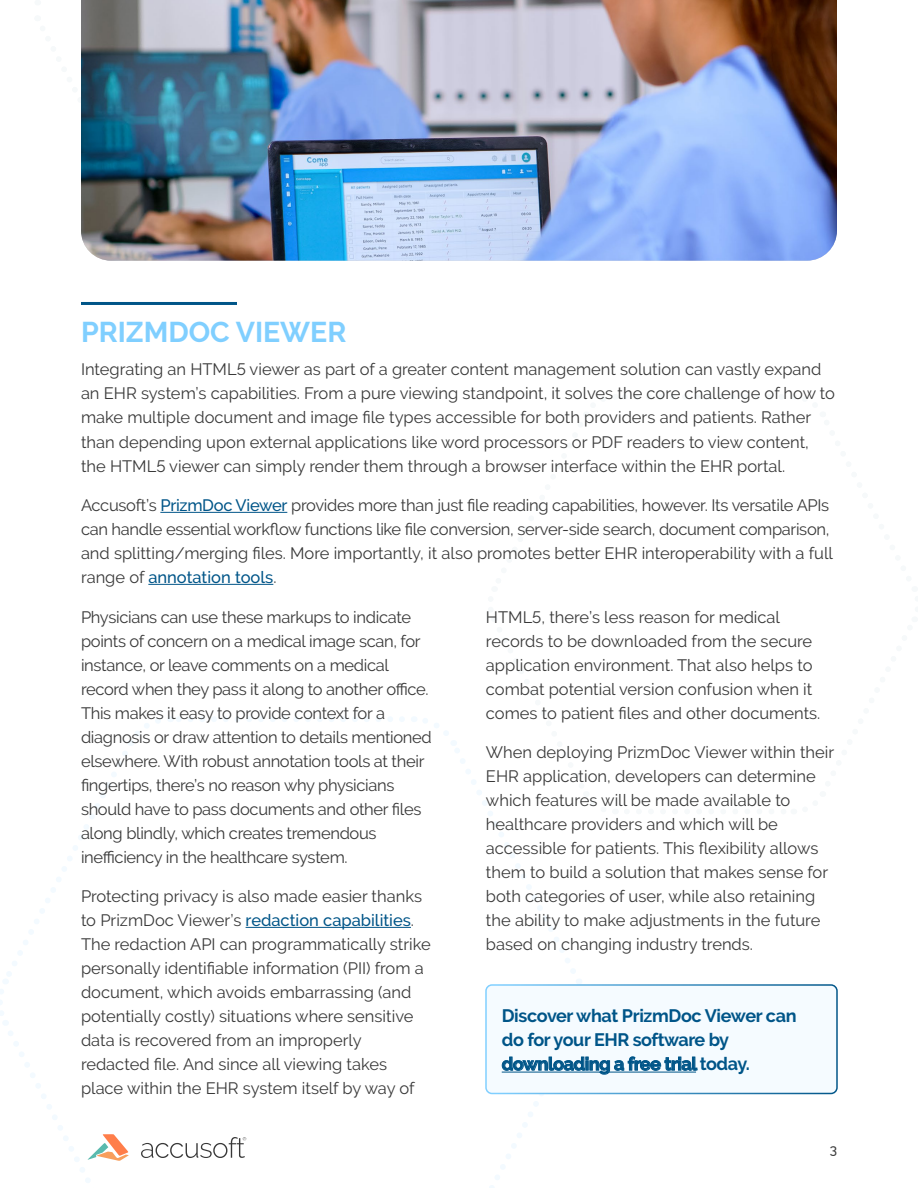
<style>
.page{position:relative;width:918px;height:1188px;background:#fff}
.page>*{position:absolute;margin:0;border:0;box-sizing:border-box;transform-origin:0 0}
.t1{font:700 28.5px "Raleway";color:#80cfff}
.t2{font:700 18px/24px "Raleway";letter-spacing:-.025em;color:#058}
.t3{font:16.5px/24px "Raleway";color:#393939}
.t4{font:16.5px/24px "Raleway";letter-spacing:-.02em;color:#393939}
.t5{font:500 13.5px "Raleway";color:#393939}
.s1{font-weight:500;color:#058}
</style>
<div class="page">
<svg style="left:0;top:717px;width:402px;height:466px"></svg>
<hr style="left:81px;top:302px;width:156px;height:3px;background:#058">
<hr style="left:160px;top:512px;width:127px;height:1px;background:#058">
<hr style="left:148px;top:584px;width:125px;height:1px;background:#058">
<img style="left:81px;top:0;width:756px;height:261px">
<hr style="left:246px;top:927px;width:165px;height:1px;background:#058">
<div style="left:486px;top:985px;width:351px;height:108px;background:#f5fbff;border-radius:6px"></div>
<hr style="left:502px;top:1072px;width:194px;height:1px;background:#058">
<div style="left:485px;top:984px;width:353px;height:110px;border:2px solid #fff;border-radius:6px"></div>
<h1 class="t1" style="left:81px;top:316px;width:267px">PRIZMDOC VIEWER</h1>
<p class="t3" style="left:81px;top:358px;width:756px">Integrating an HTML5 viewer as part of a greater content management solution can vastly expand an EHR system’s capabilities. From a pure viewing standpoint, it solves the core challenge of how to make multiple document and image file types accessible for both providers and patients. Rather than depending upon external applications like word processors or PDF readers to view content, the HTML5 viewer can simply render them through a browser interface within the EHR portal.</p>
<p class="t4" style="left:81px;top:493px;width:754px">Accusoft’s <span class="s1">PrizmDoc Viewer</span> provides more than just file reading capabilities, however. Its versatile APIs can handle essential workflow functions like file conversion, server-side search, document comparison, and splitting/merging files. More importantly, it also promotes better EHR interoperability with a full range of <span class="s1">annotation tools</span>.</p>
<p class="t4" style="left:81px;top:605px;width:352px">Physicians can use these markups to indicate points of concern on a medical image scan, for instance, or leave comments on a medical record when they pass it along to another office.<br>This makes it easy to provide context for a diagnosis or draw attention to details mentioned elsewhere. With robust annotation tools at their fingertips, there’s no reason why physicians should have to pass documents and other files along blindly, which creates tremendous inefficiency in the healthcare system.</p>
<p class="t3" style="left:81px;top:884px;width:351px">Protecting privacy is also made easier thanks to PrizmDoc Viewer’s <span class="s1">redaction capabilities</span>.<br>The redaction API can programmatically strike personally identifiable information (PII) from a document, which avoids embarrassing (and potentially costly) situations where sensitive data is recovered from an improperly redacted file. And since all viewing takes place within the EHR system itself by way of</p>
<p class="t3" style="left:486px;top:605px;width:336px">HTML5, there’s less reason for medical records to be downloaded from the secure application environment. That also helps to combat potential version confusion when it comes to patient files and other documents.</p>
<p class="t3" style="left:486px;top:740px;width:350px">When deploying PrizmDoc Viewer within their EHR application, developers can determine which features will be made available to healthcare providers and which will be accessible for patients. This flexibility allows them to build a solution that makes sense for both categories of user, while also retaining the ability to make adjustments in the future based on changing industry trends.</p>
<p class="t2" style="left:502px;top:1004px;width:296px">Discover what PrizmDoc Viewer can do for your EHR software by downloading a free trial today.</p>
<p class="t5" style="left:830px;top:1141px;width:9px">3</p>
</div>
